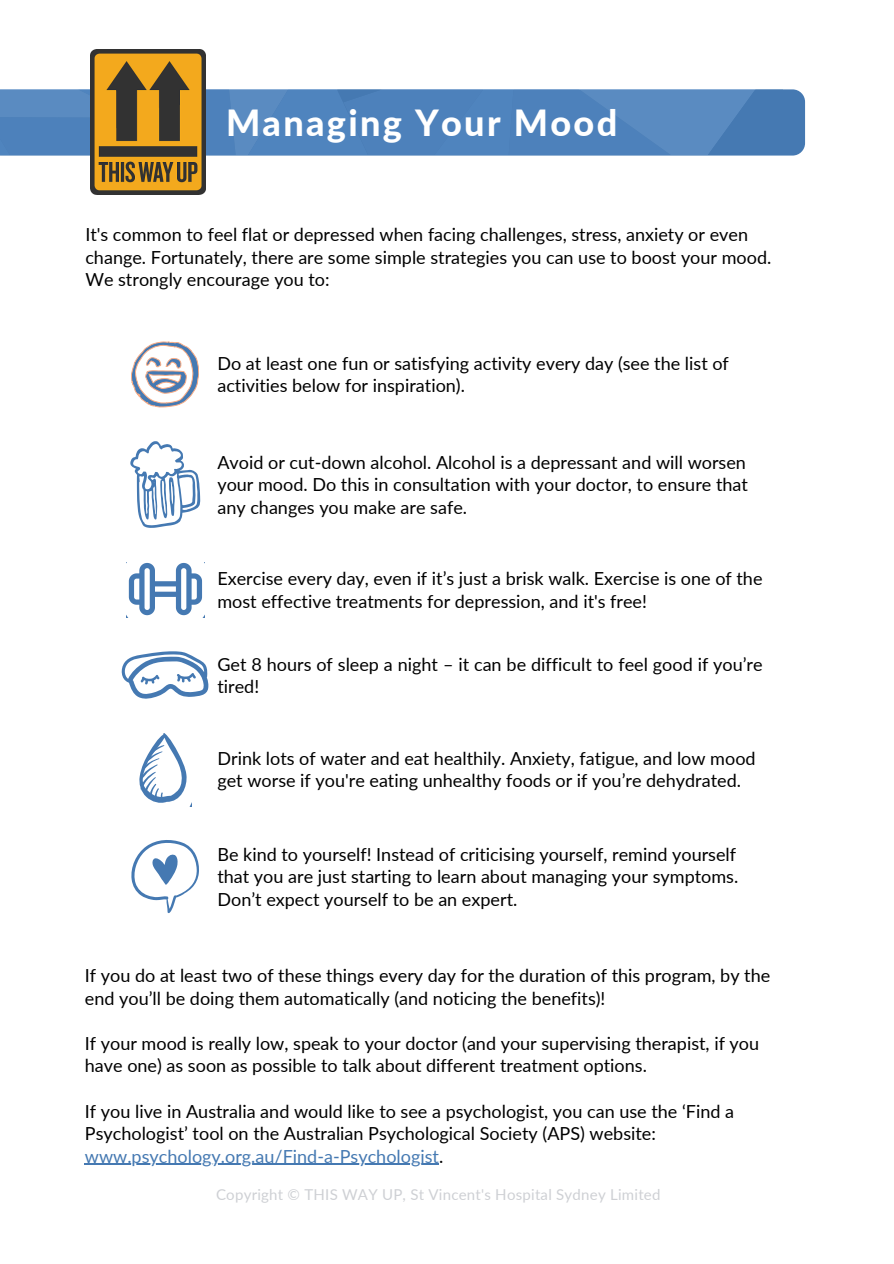
<style>
.page{position:relative;width:894px;height:1264px;background:#fff}
.page>*{position:absolute;margin:0;border:0;box-sizing:border-box;transform-origin:0 0}
.t1{font:800 36px "Lato";letter-spacing:.065em;color:#fff}
.t2{font:18px/22.5px "Lato";color:#000}
.t3{font:15px "Lato";letter-spacing:.015em;color:#ced0d4}
.s1{color:#4579b2}
</style>
<div class="page">
<svg style="left:782px;top:89px;width:22px;height:66px"></svg>
<svg style="left:0;top:89px;width:782px;height:66px;background:#5184bc"></svg>
<img style="left:90px;top:49px;width:115px;height:146px">
<hr style="left:85px;top:1163px;width:354px;height:1px;background:#4579b2">
<svg style="left:122px;top:651px;width:86px;height:47px"></svg>
<svg style="left:131px;top:342px;width:68px;height:65px"></svg>
<svg style="left:130px;top:441px;width:70px;height:87px"></svg>
<svg style="left:126px;top:562px;width:78px;height:55px"></svg>
<svg style="left:139px;top:733px;width:53px;height:73px"></svg>
<svg style="left:131px;top:840px;width:68px;height:73px"></svg>
<p class="t1" style="left:226px;top:100px;width:392px">Managing Your Mood</p>
<p class="t2" style="left:85px;top:223px;width:687px">It's common to feel flat or depressed when facing challenges, stress, anxiety or even change. Fortunately, there are some simple strategies you can use to boost your mood.<br>We strongly encourage you to:</p>
<p class="t2" style="left:217px;top:351px;width:513px">Do at least one fun or satisfying activity every day (see the list of activities below for inspiration).</p>
<p class="t2" style="left:217px;top:450px;width:532px;text-align:justify">Avoid or cut-down alcohol. Alcohol is a depressant and will worsen your mood. Do this in consultation with your doctor, to ensure that any changes you make are safe.</p>
<p class="t2" style="left:217px;top:567px;width:546px">Exercise every day, even if it’s just a brisk walk. Exercise is one of the most effective treatments for depression, and it's free!</p>
<p class="t2" style="left:217px;top:652px;width:546px">Get 8 hours of sleep a night – it can be difficult to feel good if you’re tired!</p>
<p class="t2" style="left:217px;top:746px;width:539px">Drink lots of water and eat healthily. Anxiety, fatigue, and low mood get worse if you're eating unhealthy foods or if you’re dehydrated.</p>
<p class="t2" style="left:217px;top:842px;width:522px;text-align:justify">Be kind to yourself! Instead of criticising yourself, remind yourself that you are just starting to learn about managing your symptoms.<br>Don’t expect yourself to be an expert.</p>
<p class="t2" style="left:85px;top:964px;width:686px">If you do at least two of these things every day for the duration of this program, by the end you’ll be doing them automatically (and noticing the benefits)!</p>
<p class="t2" style="left:85px;top:1031px;width:675px">If your mood is really low, speak to your doctor (and your supervising therapist, if you have one) as soon as possible to talk about different treatment options.</p>
<p class="t2" style="left:85px;top:1099px;width:650px">If you live in Australia and would like to see a psychologist, you can use the ‘Find a<br>Psychologist’ tool on the Australian Psychological Society (APS) website: <span class="s1">www.psychology.org.au/Find-a-Psychologist</span>.</p>
<p class="t3" style="left:216px;top:1185px;width:446px">Copyright © THIS WAY UP, St Vincent's Hospital Sydney Limited</p>
</div>
